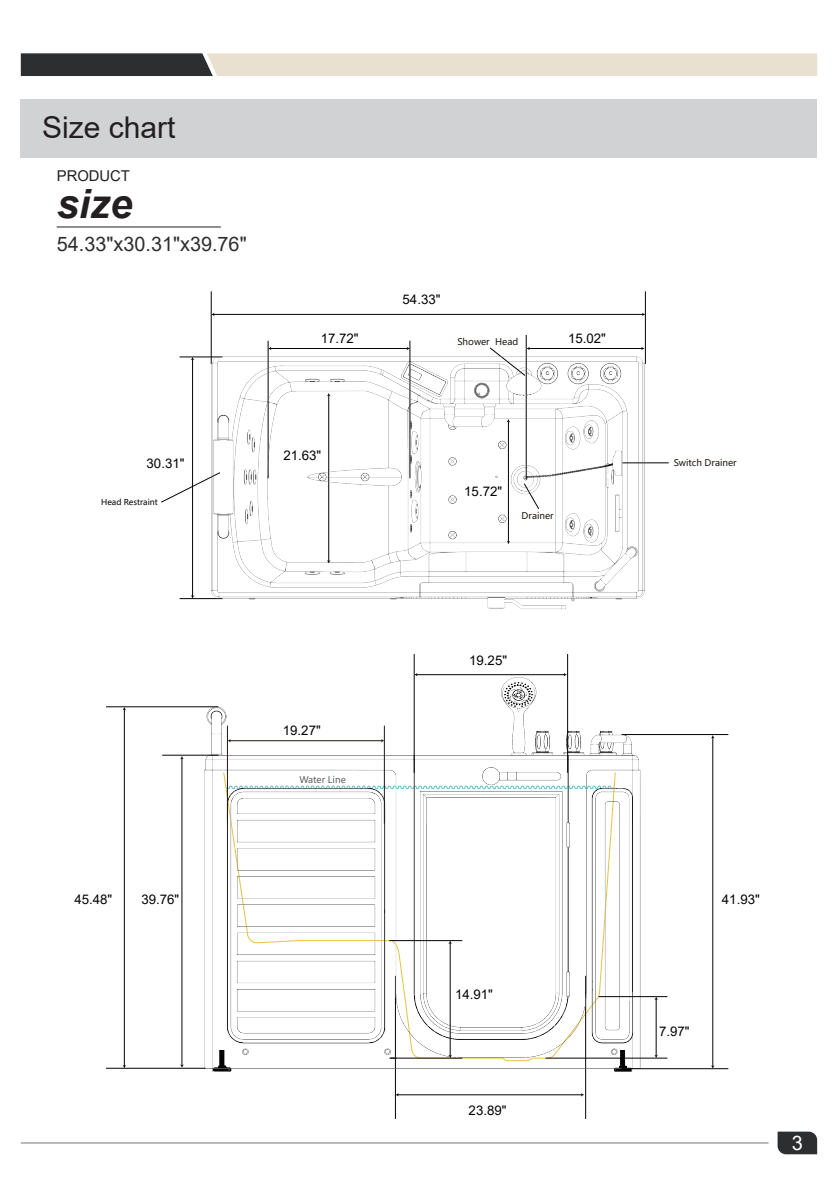
<style>
.page{position:relative;width:838px;height:1190px;background:#fff}
.page>*{position:absolute;margin:0;border:0;box-sizing:border-box;transform-origin:0 0}
.t1{font:italic 700 40.4px "Arial";color:#231f20}
.t2{font:30px "Arial";color:#231f20}
.t3{font:20px "Arial";color:#2d2e2f}
.t4{font:20px "Arial";color:#fff}
.t5{font:15px "Arial";color:#231f20}
.t6{font:13.2px "Arial";color:#030303}
.t7{font:9.2px "Microsoft Ya Hei UI";color:#211814}
.t8{font:9.2px "Microsoft Ya Hei UI";color:#5f6264}
.t9{font:8px "Microsoft Ya Hei UI";color:#030303}
</style>
<div class="page">
<svg style="left:21px;top:53px;width:796px;height:23px;background:#bdb7ab"></svg>
<hr style="left:21px;top:1142px;width:748px;height:2px;background:#88898d">
<svg style="left:778px;top:1132px;width:39px;height:22px"></svg>
<div style="left:21px;top:100px;width:796px;height:58px;background:#d1d2d4"></div>
<hr style="left:57px;top:227px;width:164px;height:1px;background:#231f20">
<hr style="left:398px;top:1094px;width:184px;height:1px;background:#070304">
<hr style="left:395px;top:976px;width:1px;height:143px;background:#070304">
<hr style="left:585px;top:976px;width:1px;height:143px;background:#070304">
<img style="left:197px;top:669px;width:452px;height:409px">
<hr style="left:182px;top:758px;width:1px;height:307px;background:#070304">
<hr style="left:162px;top:755px;width:57px;height:1px;background:#070304">
<hr style="left:124px;top:709px;width:1px;height:357px;background:#070304">
<hr style="left:106px;top:706px;width:112px;height:1px;background:#070304">
<hr style="left:106px;top:1068px;width:100px;height:1px;background:#070304">
<hr style="left:389px;top:940px;width:73px;height:1px;background:#070304">
<hr style="left:450px;top:943px;width:1px;height:113px;background:#070304">
<svg style="left:448px;top:1055px;width:4px;height:3px"></svg>
<svg style="left:448px;top:941px;width:4px;height:3px"></svg>
<hr style="left:622px;top:734px;width:106px;height:1px;background:#070304">
<hr style="left:622px;top:1068px;width:106px;height:1px;background:#070304">
<hr style="left:546px;top:1058px;width:121px;height:1px;background:#070304">
<hr style="left:598px;top:996px;width:69px;height:1px;background:#070304">
<hr style="left:656px;top:999px;width:1px;height:57px;background:#070304">
<hr style="left:712px;top:737px;width:1px;height:329px;background:#070304">
<svg style="left:711px;top:1065px;width:4px;height:4px"></svg>
<hr style="left:416px;top:674px;width:149px;height:1px;background:#070304">
<hr style="left:414px;top:654px;width:1px;height:119px;background:#070304">
<hr style="left:567px;top:654px;width:1px;height:119px;background:#070304">
<hr style="left:227px;top:726px;width:1px;height:98px;background:#211814">
<hr style="left:384px;top:726px;width:1px;height:98px;background:#211814">
<hr style="left:230px;top:740px;width:152px;height:1px;background:#211814">
<svg style="left:227px;top:739px;width:4px;height:4px"></svg>
<svg style="left:381px;top:739px;width:3px;height:4px"></svg>
<hr style="left:211px;top:291px;width:1px;height:73px;background:#070304">
<hr style="left:192px;top:359px;width:1px;height:237px;background:#070304">
<svg style="left:161px;top:472px;width:40px;height:31px"></svg>
<hr style="left:645px;top:291px;width:1px;height:73px;background:#070304">
<hr style="left:214px;top:314px;width:429px;height:1px;background:#070304">
<hr style="left:622px;top:463px;width:47px;height:1px;background:#070304">
<hr style="left:410px;top:341px;width:1px;height:137px;background:#070304">
<hr style="left:526px;top:335px;width:1px;height:145px;background:#070304">
<hr style="left:268px;top:341px;width:1px;height:137px;background:#070304">
<hr style="left:180px;top:357px;width:43px;height:1px;background:#070304">
<hr style="left:180px;top:598px;width:43px;height:1px;background:#070304">
<img style="left:201px;top:346px;width:450px;height:263px">
<h2 class="t2" style="left:42px;top:107px;width:135px">Size chart</h2>
<p class="t5" style="left:57px;top:166px;width:75px">PRODUCT</p>
<h1 class="t1" style="left:57px;top:177px;width:77px">size</h1>
<h3 class="t3" style="left:57px;top:230px;width:191px">54.33"x30.31"x39.76"</h3>
<p class="t6" style="left:403px;top:290px;width:39px">54.33"</p>
<p class="t6" style="left:321px;top:330px;width:39px">17.72"</p>
<p class="t6" style="left:568px;top:330px;width:39px">15.02"</p>
<p class="t7" style="left:457px;top:336px;width:62px">Shower Head</p>
<p class="t6" style="left:147px;top:454px;width:39px">30.31"</p>
<p class="t9" style="left:101px;top:497px;width:58px">Head Restraint</p>
<p class="t6" style="left:283px;top:446px;width:39px">21.63"</p>
<p class="t6" style="left:464px;top:483px;width:39px">15.72"</p>
<p class="t7" style="left:522px;top:510px;width:34px">Drainer</p>
<p class="t7" style="left:674px;top:456px;width:65px">Switch Drainer</p>
<p class="t6" style="left:74px;top:890px;width:39px">45.48"</p>
<p class="t6" style="left:141px;top:890px;width:39px">39.76"</p>
<p class="t6" style="left:283px;top:722px;width:39px">19.27"</p>
<p class="t8" style="left:299px;top:774px;width:48px">Water Line</p>
<p class="t6" style="left:469px;top:651px;width:39px">19.25"</p>
<p class="t6" style="left:455px;top:986px;width:39px">14.91"</p>
<p class="t6" style="left:469px;top:1102px;width:39px">23.89"</p>
<p class="t6" style="left:722px;top:890px;width:39px">41.93"</p>
<p class="t6" style="left:659px;top:1022px;width:32px">7.97"</p>
<h3 class="t4" style="left:792px;top:1129px;width:13px">3</h3>
</div>
